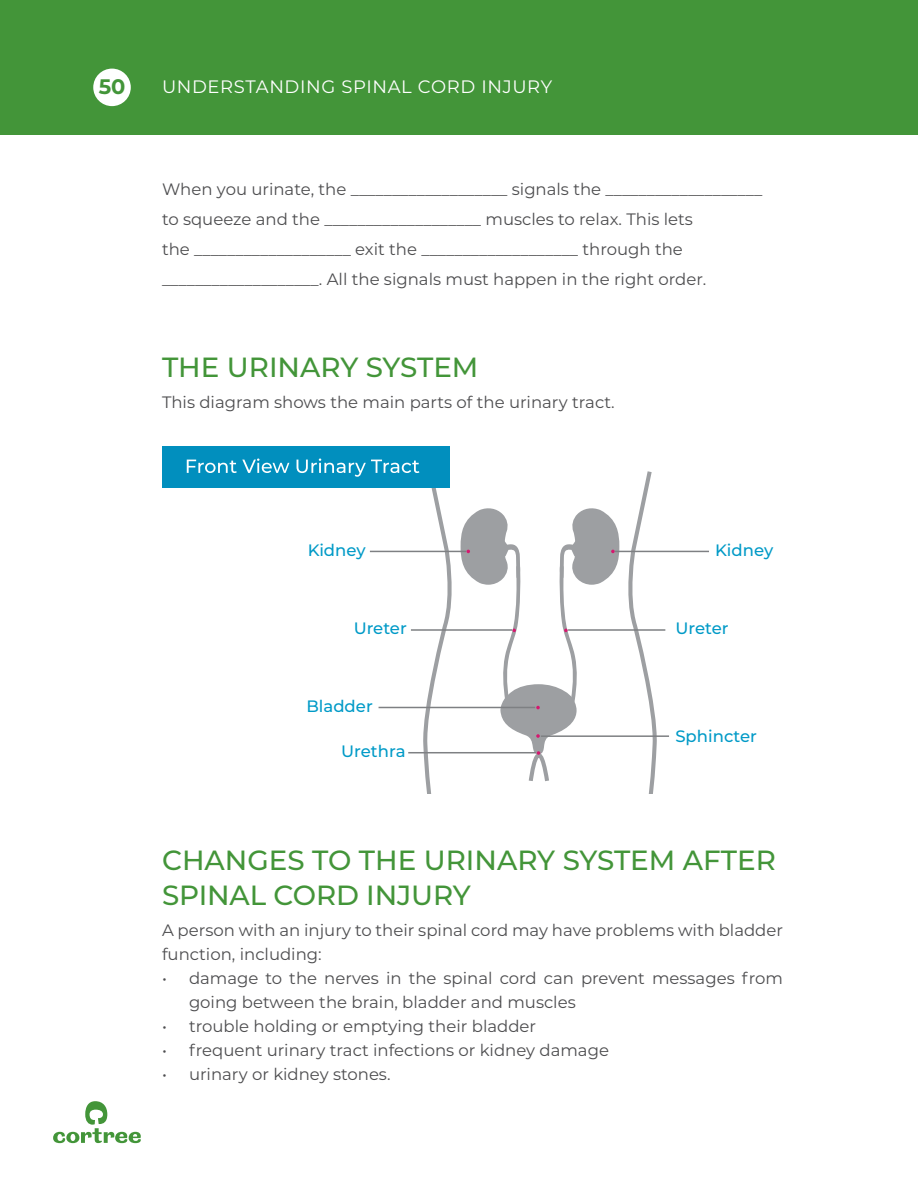
<style>
.page{position:relative;width:918px;height:1188px;background:#fff}
.page>*{position:absolute;margin:0;border:0;box-sizing:border-box;transform-origin:0 0}
.A-head{font:500 27.75px "Montserrat";color:#439539}
.A-head_2nd_line{font:500 27.75px "Montserrat";letter-spacing:-.005em;color:#439539}
.t1{font:700 21px "Montserrat";color:#439539}
.t2{font:18px "Montserrat";letter-spacing:.035em;color:#fff}
.Question{font:16.5px/30px "Montserrat";color:#4d4d4f}
.bullets{font:16.5px/24px "Montserrat";color:#4d4d4f}
.text_no_indent{font:16.5px/24px "Montserrat";color:#4d4d4f}
.t3{font:500 16.5px "Montserrat";color:#009ac7}
</style>
<div class="page">
<div style="left:0;top:0;width:918px;height:135px;background:#439539"></div>
<div style="left:93px;top:69px;width:38px;height:37px;background:#fff;border-radius:50%"></div>
<svg style="left:53px;top:1101px;width:88px;height:42px"></svg>
<svg style="left:423px;top:471px;width:234px;height:323px"></svg>
<div style="left:162px;top:446px;width:288px;height:41px;background:#018fbe"></div>
<svg style="left:187px;top:458px;width:102px;height:15px"></svg>
<svg style="left:297px;top:458px;width:122px;height:19px"></svg>
<svg style="left:461px;top:507px;width:158px;height:279px"></svg>
<hr style="left:370px;top:551px;width:96px;height:1px;background:#7e8083">
<hr style="left:411px;top:629px;width:101px;height:2px;background:#7e8083">
<hr style="left:379px;top:707px;width:156px;height:1px;background:#7e8083">
<hr style="left:408px;top:752px;width:128px;height:1px;background:#7e8083">
<hr style="left:615px;top:551px;width:94px;height:1px;background:#7e8083">
<hr style="left:568px;top:629px;width:97px;height:2px;background:#7e8083">
<hr style="left:541px;top:735px;width:128px;height:2px;background:#7e8083">
<p class="t1" style="left:99px;top:72px;width:28px">50</p>
<p class="t2" style="left:162px;top:74px;width:392px">UNDERSTANDING SPINAL CORD INJURY</p>
<p class="Question" style="left:162px;top:174px;width:602px">When you urinate, the ___________________ signals the ___________________ to squeeze and the ___________________ muscles to relax. This lets<br>the ___________________ exit the ___________________ through the ___________________. All the signals must happen in the right order.</p>
<h2 class="A-head" style="left:162px;top:348px;width:318px">THE URINARY SYSTEM</h2>
<p class="text_no_indent" style="left:162px;top:390px;width:454px">This diagram shows the main parts of the urinary tract.</p>
<p class="t3" style="left:308px;top:539px;width:59px">Kidney</p>
<p class="t3" style="left:715px;top:539px;width:59px">Kidney</p>
<p class="t3" style="left:354px;top:617px;width:55px">Ureter</p>
<p class="t3" style="left:675px;top:617px;width:55px">Ureter</p>
<p class="t3" style="left:306px;top:695px;width:68px">Bladder</p>
<p class="t3" style="left:341px;top:740px;width:66px">Urethra</p>
<p class="t3" style="left:675px;top:725px;width:83px">Sphincter</p>
<h2 class="A-head" style="left:162px;top:841px;width:615px">CHANGES TO THE URINARY SYSTEM AFTER</h2>
<h2 class="A-head_2nd_line" style="left:162px;top:876px;width:310px">SPINAL CORD INJURY</h2>
<p class="text_no_indent" style="left:162px;top:918px;width:623px">A person with an injury to their spinal cord may have problems with bladder function, including:</p>
<p class="bullets" style="left:189px;top:966px;width:595px;text-indent:-27px">• damage to the nerves in the spinal cord can prevent messages from going between the brain, bladder and muscles</p>
<p class="bullets" style="left:162px;top:1014px;width:376px">• trouble holding or emptying their bladder</p>
<p class="bullets" style="left:162px;top:1038px;width:449px">• frequent urinary tract infections or kidney damage</p>
<p class="bullets" style="left:162px;top:1062px;width:230px">• urinary or kidney stones.</p>
</div>
